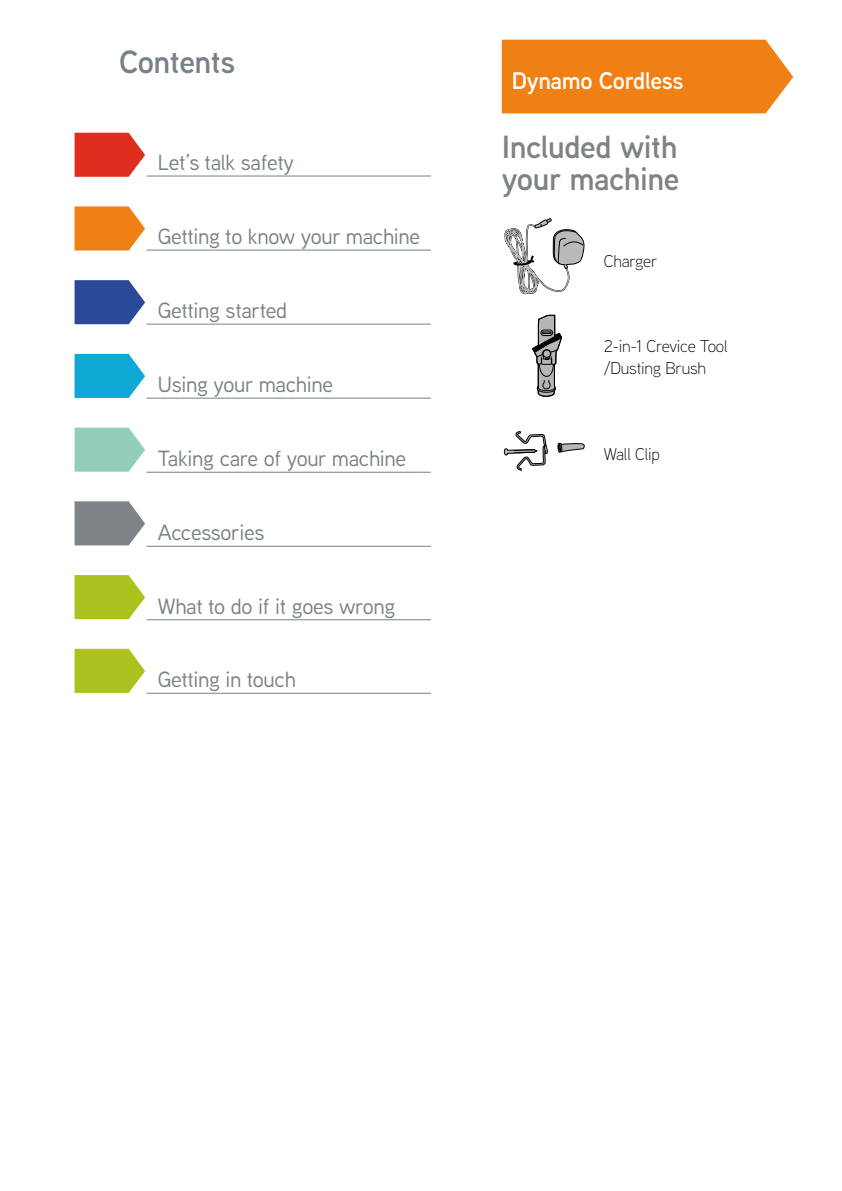
<style>
.page{position:relative;width:842px;height:1191px;background:#fff}
.page>*{position:absolute;margin:0;border:0;box-sizing:border-box;transform-origin:0 0}
.t1{font:600 32px/32px "Vax Aaux Next";letter-spacing:-.015em;color:#7d8386}
.t2{font:600 32px "Vax Aaux Next";letter-spacing:-.015em;color:#778186}
.t3{font:600 24px "Vax Aaux Next";letter-spacing:-.015em;color:#fff}
.t4{font:22px "Vax Aaux Next";letter-spacing:-.015em;color:#778186}
.t5{font:300 17px/22px "Vax Aaux Next";letter-spacing:-.015em;color:#000}
</style>
<div class="page">
<hr style="left:147px;top:176px;width:284px;height:1px;background:#778186">
<hr style="left:147px;top:250px;width:284px;height:1px;background:#778186">
<hr style="left:147px;top:324px;width:284px;height:1px;background:#778186">
<hr style="left:147px;top:398px;width:284px;height:1px;background:#778186">
<hr style="left:147px;top:472px;width:284px;height:1px;background:#778186">
<hr style="left:147px;top:546px;width:284px;height:1px;background:#778186">
<hr style="left:147px;top:619px;width:284px;height:1px;background:#778186">
<hr style="left:147px;top:693px;width:284px;height:1px;background:#778186">
<svg style="left:75px;top:133px;width:70px;height:44px;background:#e34638"></svg>
<svg style="left:75px;top:280px;width:70px;height:44px;background:#435ea3"></svg>
<svg style="left:75px;top:427px;width:70px;height:45px;background:#a1d4c5"></svg>
<svg style="left:75px;top:206px;width:70px;height:44px;background:#f18f30"></svg>
<svg style="left:75px;top:354px;width:70px;height:44px;background:#2bb2d8"></svg>
<svg style="left:75px;top:575px;width:70px;height:44px;background:#b5c938"></svg>
<svg style="left:75px;top:501px;width:70px;height:44px;background:#8c9294"></svg>
<svg style="left:75px;top:649px;width:70px;height:44px;background:#b5c938"></svg>
<div style="left:502px;top:40px;width:291px;height:73px;background:#f08013"></div>
<svg style="left:504px;top:218px;width:80px;height:76px"></svg>
<svg style="left:532px;top:315px;width:30px;height:82px"></svg>
<svg style="left:503px;top:431px;width:45px;height:40px"></svg>
<svg style="left:557px;top:443px;width:28px;height:10px"></svg>
<h1 class="t2" style="left:119px;top:39px;width:118px">Contents</h1>
<p class="t4" style="left:158px;top:147px;width:138px">Let’s talk safety</p>
<p class="t4" style="left:158px;top:221px;width:264px">Getting to know your machine</p>
<p class="t4" style="left:158px;top:295px;width:131px">Getting started</p>
<p class="t4" style="left:158px;top:369px;width:177px">Using your machine</p>
<p class="t4" style="left:158px;top:444px;width:250px">Taking care of your machine</p>
<p class="t4" style="left:158px;top:518px;width:108px">Accessories</p>
<p class="t4" style="left:158px;top:591px;width:239px">What to do if it goes wrong</p>
<p class="t4" style="left:158px;top:664px;width:140px">Getting in touch</p>
<p class="t3" style="left:512px;top:64px;width:173px">Dynamo Cordless</p>
<h1 class="t1" style="left:502px;top:130px;width:179px">Included with your machine</h1>
<p class="t5" style="left:604px;top:249px;width:55px">Charger</p>
<p class="t5" style="left:604px;top:334px;width:125px">2-in-1 Crevice Tool /Dusting Brush</p>
<p class="t5" style="left:604px;top:442px;width:57px">Wall Clip</p>
</div>
